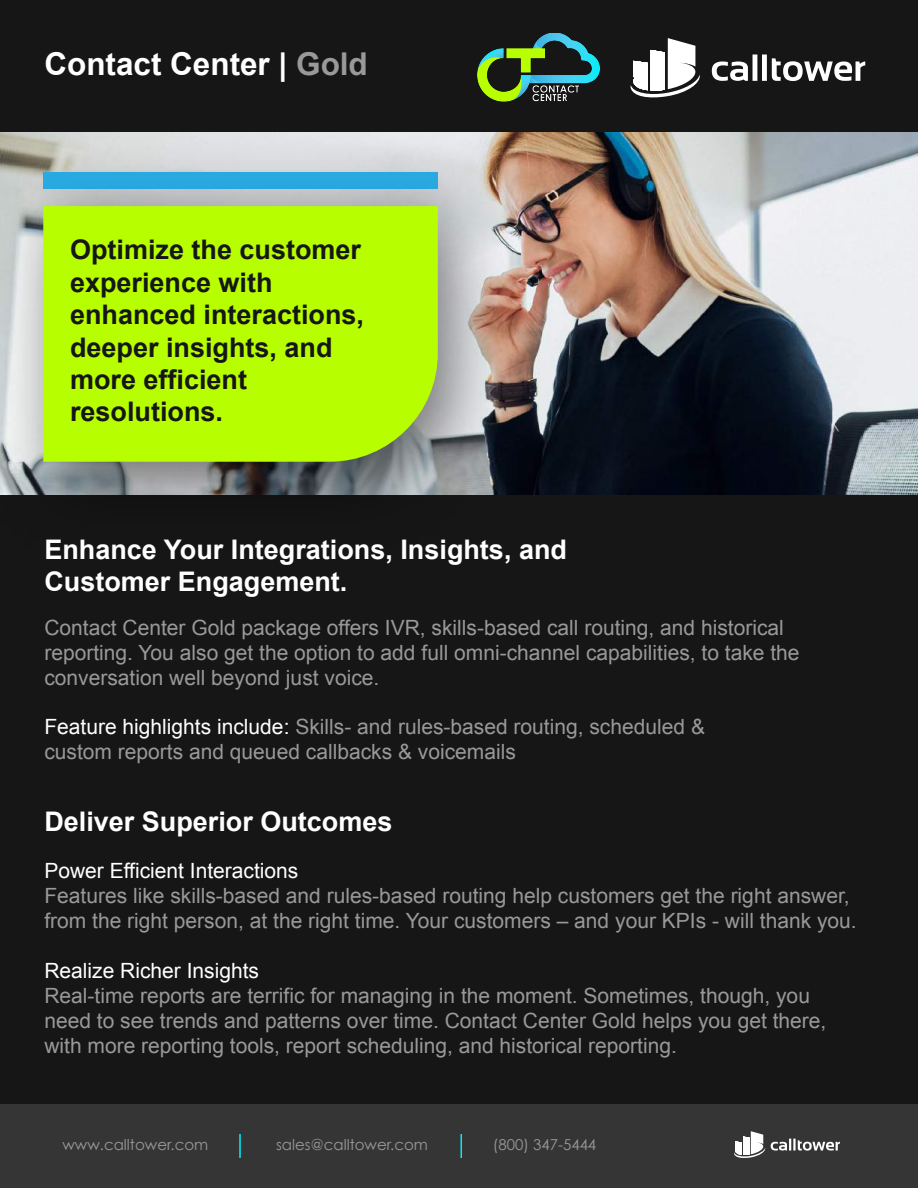
<style>
.page{position:relative;width:918px;height:1188px;background:#161616}
.page>*{position:absolute;margin:0;border:0;box-sizing:border-box;transform-origin:0 0}
.t1{font:700 31.5px "Arial";color:#fff}
.t2{font:700 27px/32.4px "Arial";color:#161616}
.t3{font:700 27px/32.4px "Arial";color:#fff}
.t4{font:21px/25.2px "Arial";color:#999}
.t5{font:21px "Arial";color:#fff}
.t6{font:15px "Century Gothic";color:#999}
.s1{color:#999}
.s2{color:#fff}
</style>
<div class="page">
<svg style="left:712px;top:55px;width:153px;height:26px"></svg>
<svg style="left:631px;top:38px;width:69px;height:59px"></svg>
<img style="left:532px;top:132px;width:386px;height:363px">
<img style="left:0;top:132px;width:532px;height:20px">
<img style="left:0;top:152px;width:532px;height:343px">
<div style="left:43px;top:206px;width:395px;height:256px;background:#b7ff00"></div>
<div style="left:0;top:1104px;width:918px;height:84px;background:#353535"></div>
<svg style="left:734px;top:1131px;width:106px;height:27px"></svg>
<hr style="left:239px;top:1134px;width:2px;height:24px;background:#00edfb">
<hr style="left:460px;top:1134px;width:2px;height:24px;background:#00edfb">
<img style="left:478px;top:33px;width:121px;height:69px">
<h1 class="t1" style="left:44px;top:44px;width:325px">Contact Center | <span class="s1">Gold</span></h1>
<p class="t2" style="left:70px;top:235px;width:296px">Optimize the customer experience with enhanced interactions, deeper insights, and more efficient resolutions.</p>
<p class="t3" style="left:44px;top:534px;width:524px">Enhance Your Integrations, Insights, and<br>Customer Engagement.</p>
<p class="t4" style="left:44px;top:615px;width:757px">Contact Center Gold package offers IVR, skills-based call routing, and historical reporting. You also get the option to add full omni-channel capabilities, to take the conversation well beyond just voice.</p>
<p class="t4" style="left:44px;top:714px;width:662px"><span class="s2">Feature highlights include:</span> Skills- and rules-based routing, scheduled &amp; custom reports and queued callbacks &amp; voicemails</p>
<p class="t3" style="left:44px;top:806px;width:350px">Deliver Superior Outcomes</p>
<p class="t5" style="left:44px;top:857px;width:256px">Power Efficient Interactions</p>
<p class="t4" style="left:44px;top:883px;width:814px">Features like skills-based and rules-based routing help customers get the right answer, from the right person, at the right time. Your customers – and your KPIs - will thank you.</p>
<p class="t5" style="left:44px;top:957px;width:216px">Realize Richer Insights</p>
<p class="t4" style="left:44px;top:983px;width:784px">Real-time reports are terrific for managing in the moment. Sometimes, though, you need to see trends and patterns over time. Contact Center Gold helps you get there, with more reporting tools, report scheduling, and historical reporting.</p>
<p class="t6" style="left:62px;top:1134px;width:147px">www.calltower.com</p>
<p class="t6" style="left:276px;top:1134px;width:153px">sales@calltower.com</p>
<p class="t6" style="left:493px;top:1134px;width:105px">(800) 347-5444</p>
</div>
